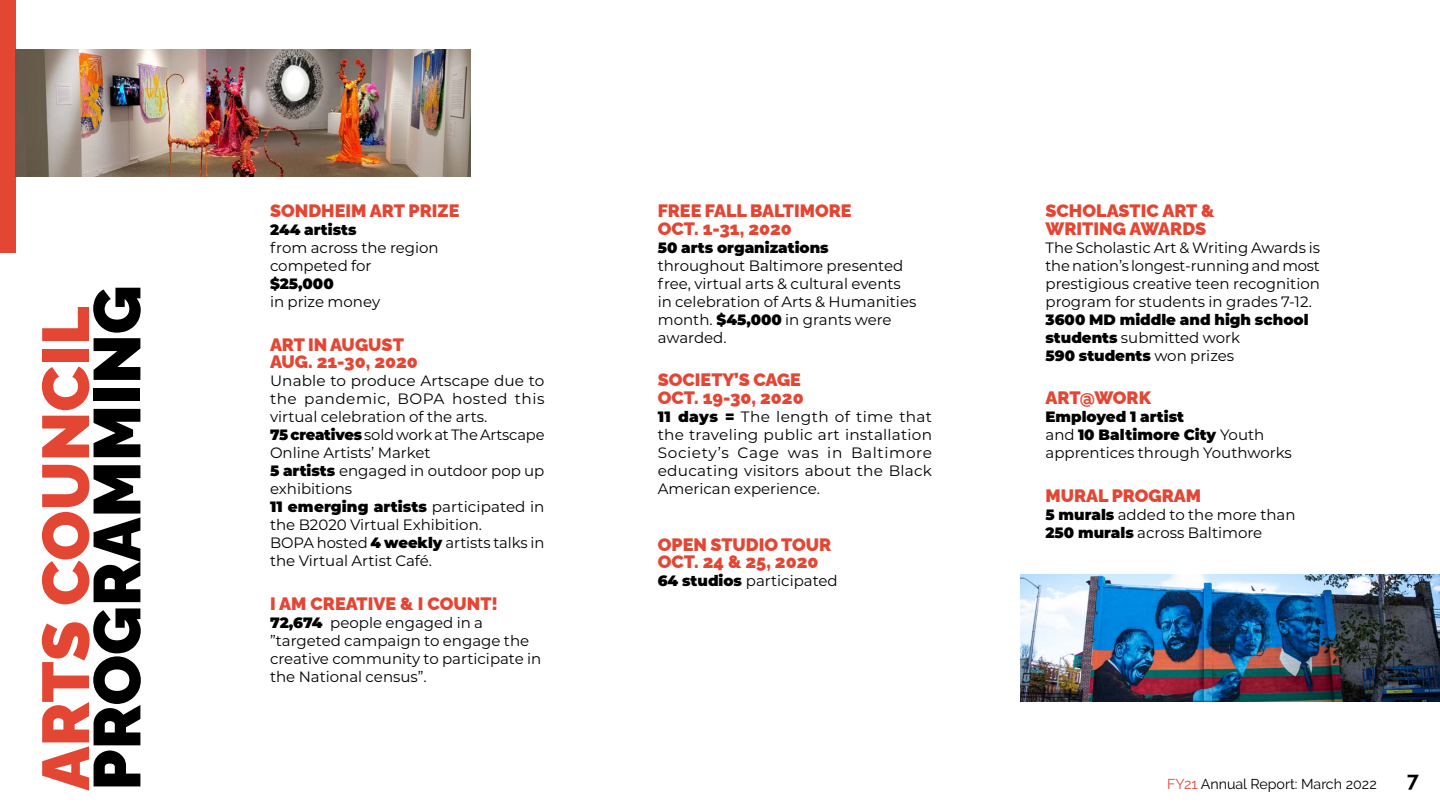
<style>
.page{position:relative;width:1440px;height:810px;background:#fff}
.page>*{position:absolute;margin:0;border:0;box-sizing:border-box;transform-origin:0 0}
.t1{font:100 66px/51.4px "Raleway";color:#e44634}
.t2{font:700 21px "Raleway";color:#000}
.t3{font:100 17.92px "Raleway";color:#e44634}
.t4{font:15px/18px "Montserrat";color:#000}
.t5{font:900 15px "Montserrat";color:#000}
.t6{font:14.25px "Raleway";color:#000}
.s1{color:#000}
.s2{font-weight:900}
.s3{font-weight:400}
.s4{color:#e44634}
</style>
<div class="page">
<div style="left:0;top:0;width:15px;height:252px;background:#e44634"></div>
<img style="left:15px;top:50px;width:456px;height:127px">
<img style="left:1020px;top:574px;width:420px;height:128px">
<p class="t1" style="left:33px;top:790px;width:507px;rotate:-90deg">ARTS COUNCIL<br><span class="s1">PROGRAMMING</span></p>
<p class="t3" style="left:270px;top:197px;width:191px">SONDHEIM ART PRIZE</p>
<p class="t5" style="left:270px;top:219px;width:88px">244 artists</p>
<p class="t4" style="left:270px;top:238px;width:170px">from across the region</p>
<p class="t4" style="left:270px;top:256px;width:103px">competed for</p>
<p class="t5" style="left:270px;top:273px;width:65px">$25,000</p>
<p class="t4" style="left:270px;top:292px;width:112px">in prize money</p>
<p class="t3" style="left:270px;top:330px;width:135px">ART IN AUGUST</p>
<p class="t3" style="left:270px;top:348px;width:149px">AUG. 21-30, 2020</p>
<p class="t4" style="left:270px;top:371px;width:276px;text-align:justify">Unable to produce Artscape due to the pandemic, BOPA hosted this virtual celebration of the arts.</p>
<p class="t4" style="left:270px;top:425px;width:276px"><span class="s2">75 creatives</span> sold work at The Artscape<br>Online Artists’ Market</p>
<p class="t4" style="left:270px;top:461px;width:276px"><span class="s2">5 artists</span> engaged in outdoor pop up exhibitions</p>
<p class="t4" style="left:270px;top:497px;width:276px"><span class="s2">11 emerging artists</span> participated in the B2020 Virtual Exhibition.</p>
<p class="t4" style="left:270px;top:533px;width:276px">BOPA hosted <span class="s2">4 weekly</span> artists talks in the Virtual Artist Café.</p>
<p class="t3" style="left:270px;top:589px;width:230px">I AM CREATIVE &amp; I COUNT!</p>
<p class="t4" style="left:270px;top:613px;width:273px"><span class="s2">72,674</span> people engaged in a ”targeted campaign to engage the creative community to participate in the National census”.</p>
<p class="t3" style="left:658px;top:197px;width:195px">FREE FALL BALTIMORE</p>
<p class="t3" style="left:658px;top:214px;width:136px">OCT. 1-31, 2020</p>
<p class="t5" style="left:658px;top:236px;width:173px">50 arts organizations</p>
<p class="t4" style="left:658px;top:256px;width:247px">throughout Baltimore presented</p>
<p class="t4" style="left:658px;top:274px;width:245px">free, virtual arts &amp; cultural events</p>
<p class="t4" style="left:658px;top:292px;width:260px">in celebration of Arts &amp; Humanities month. <span class="s2">$45,000</span> in grants were awarded.</p>
<p class="t3" style="left:658px;top:366px;width:145px">SOCIETY’S CAGE</p>
<p class="t3" style="left:658px;top:383px;width:148px">OCT. 19-30, 2020</p>
<p class="t4" style="left:658px;top:407px;width:276px;text-align:justify"><span class="s2">11 days =</span> The length of time that the traveling public art installation Society’s Cage was in Baltimore educating visitors about the Black American experience.</p>
<p class="t3" style="left:658px;top:530px;width:175px">OPEN STUDIO TOUR</p>
<p class="t3" style="left:658px;top:547px;width:162px">OCT. 24 &amp; 25, 2020</p>
<p class="t4" style="left:658px;top:571px;width:182px"><span class="s2">64 studios</span> participated</p>
<p class="t3" style="left:1046px;top:197px;width:171px">SCHOLASTIC ART &amp;</p>
<p class="t3" style="left:1046px;top:214px;width:162px">WRITING AWARDS</p>
<p class="t4" style="left:1046px;top:238px;width:276px;text-align:justify">The Scholastic Art &amp; Writing Awards is the nation’s longest-running and most prestigious creative teen recognition program for students in grades 7-12.</p>
<p class="t5" style="left:1046px;top:308px;width:265px">3600 MD middle and high school</p>
<p class="t4" style="left:1046px;top:328px;width:196px"><span class="s2">students</span> submitted work</p>
<p class="t5" style="left:1046px;top:344px;width:190px">590 students <span class="s3">won prizes</span></p>
<p class="t3" style="left:1046px;top:384px;width:107px">ART@WORK</p>
<p class="t5" style="left:1046px;top:406px;width:140px">Employed 1 artist</p>
<p class="t4" style="left:1046px;top:425px;width:248px">and <span class="s2">10 Baltimore City</span> Youth apprentices through Youthworks</p>
<p class="t3" style="left:1046px;top:481px;width:157px">MURAL PROGRAM</p>
<p class="t4" style="left:1046px;top:505px;width:252px"><span class="s2">5 murals</span> added to the more than</p>
<p class="t4" style="left:1046px;top:523px;width:218px"><span class="s2">250 murals</span> across Baltimore</p>
<p class="t6" style="left:1167px;top:776px;width:211px"><span class="s4">FY21</span> Annual Report: March 2022</p>
<p class="t2" style="left:1407px;top:768px;width:13px">7</p>
</div>
